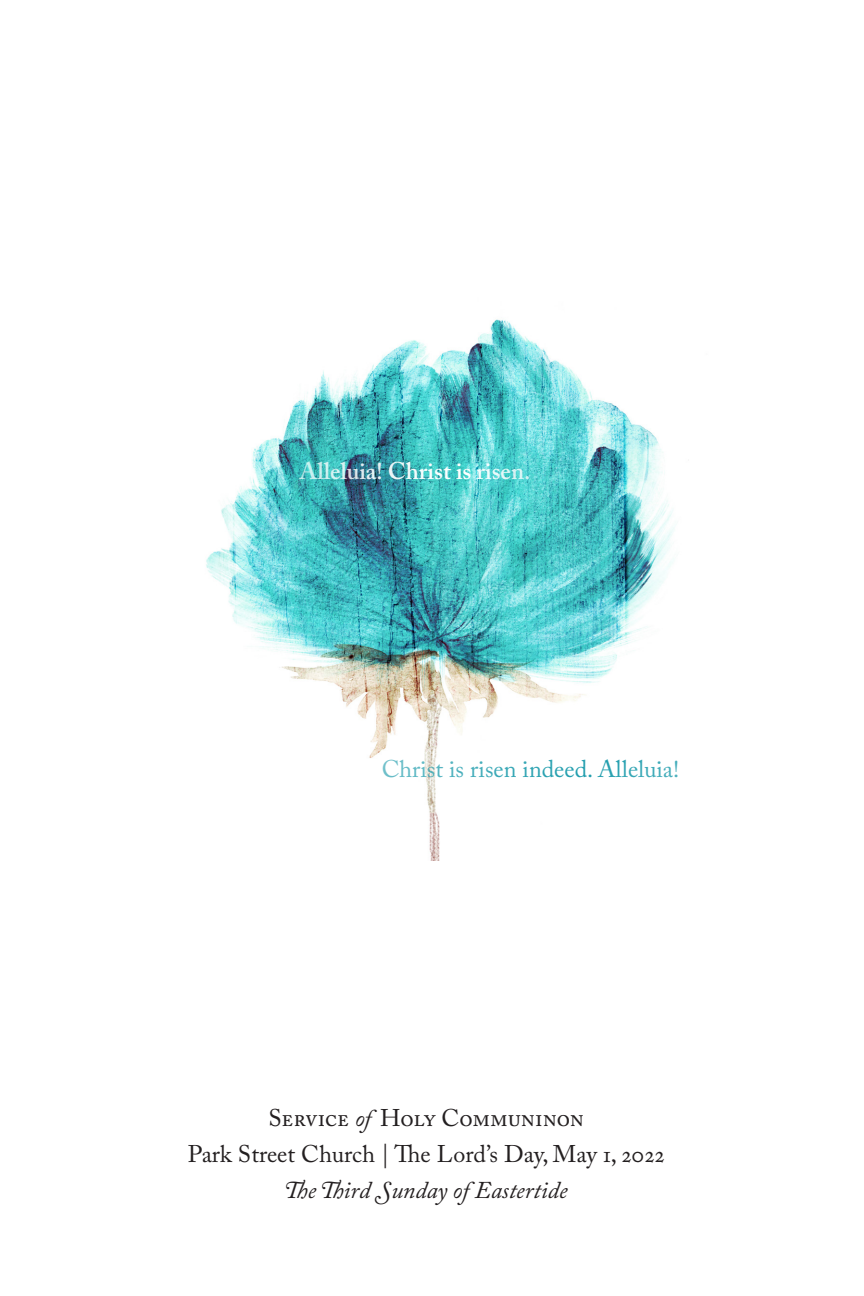
<style>
.page{position:relative;width:864px;height:1296px;background:#fff}
.page>*{position:absolute;margin:0;border:0;box-sizing:border-box;transform-origin:0 0}
.paragraph{font:24px/36px "Adobe Caslon Pro";color:#231f20;text-align:center}
.t1{font:24px "Adobe Caslon Pro";color:#229eae}
.t2{font:600 24px "Adobe Caslon Pro";color:#fff}
.s1{font-style:italic}
</style>
<div class="page">
<img style="left:206px;top:319px;width:469px;height:542px">
<p class="t2" style="left:300px;top:457px;width:233px">Alleluia! Christ is risen.</p>
<p class="t1" style="left:381px;top:755px;width:300px">Christ is risen indeed. Alleluia!</p>
<p class="paragraph" style="left:268px;top:1100px;width:317px">Service <span class="s1">of</span> Holy Communinon</p>
<p class="paragraph" style="left:188px;top:1136px;width:478px">Park Street Church | The Lord’s Day, May 1, 2022<br><span class="s1">The Third Sunday of Eastertide</span></p>
</div>
